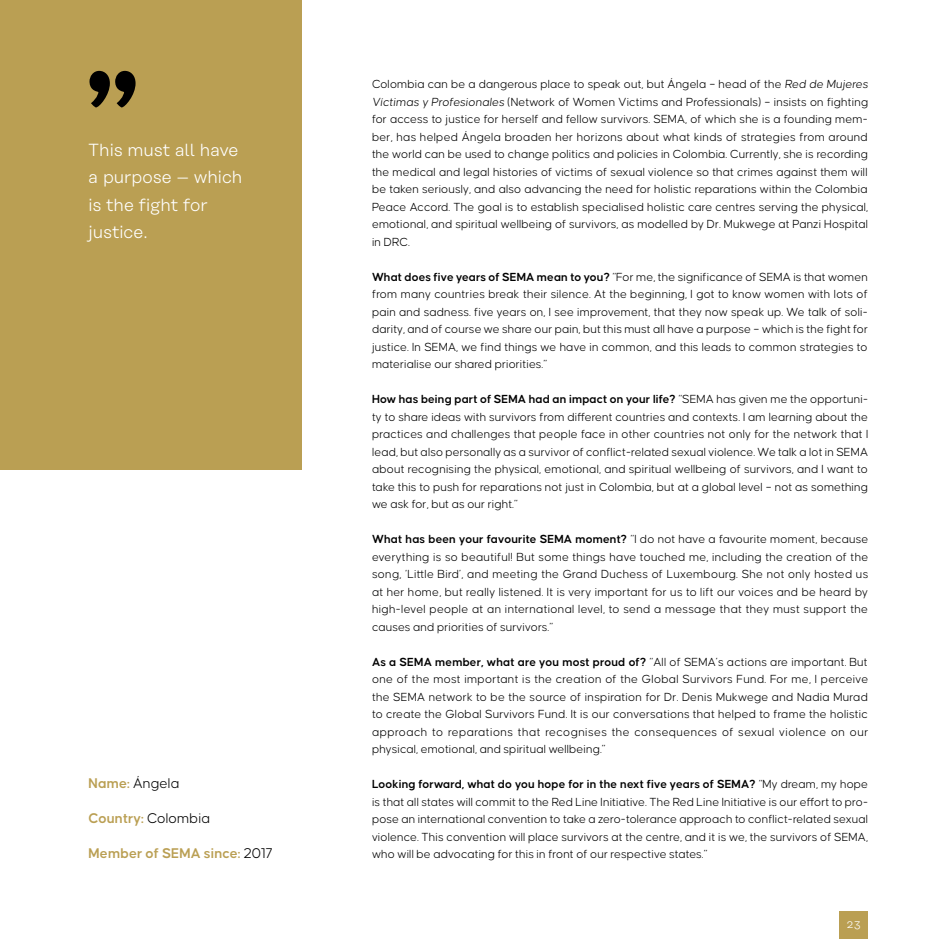
<style>
.page{position:relative;width:939px;height:939px;background:#fff}
.page>*{position:absolute;margin:0;border:0;box-sizing:border-box;transform-origin:0 0}
.t1{font:300 17.5px/27.5px "Rational Text";letter-spacing:.005em;color:#fff}
.t2{font:600 15px "Causten";letter-spacing:.005em;color:#ba9f53}
.t3{font:300 15px "Causten";letter-spacing:.005em;color:#000}
.t4{font:300 12.5px/17.5px "Causten";letter-spacing:.005em;color:#000;text-align:justify}
.t5{font:300 11.25px "Rational Text";color:#fff}
.s1{font-weight:600;color:#ba9f53}
.s2{font-weight:300;color:#000}
.s3{font-style:italic}
.s4{font-weight:600}
</style>
<div class="page">
<div style="left:0;top:0;width:301px;height:469px;background:#ba9f53"></div>
<svg style="left:90px;top:71px;width:46px;height:36px"></svg>
<div style="left:840px;top:911px;width:28px;height:28px;background:#ba9f53"></div>
<h1 class="t1" style="left:89px;top:136px;width:155px">This must all have a purpose – which is the fight for justice.</h1>
<p class="t3" style="left:89px;top:776px;width:92px"><span class="s1">Name:</span> Ángela</p>
<p class="t2" style="left:89px;top:810px;width:123px">Country: <span class="s2">Colombia</span></p>
<p class="t2" style="left:89px;top:845px;width:186px">Member of SEMA since: <span class="s2">2017</span></p>
<p class="t4" style="left:372px;top:76px;width:498px">Colombia can be a dangerous place to speak out, but Ángela – head of the <span class="s3">Red de Mujeres Víctimas y Profesionales</span> (Network of Women Victims and Professionals) – insists on fighting for access to justice for herself and fellow survivors. SEMA, of which she is a founding mem&shy;ber, has helped Ángela broaden her horizons about what kinds of strategies from around the world can be used to change politics and policies in Colombia. Currently, she is recording the medical and legal histories of victims of sexual violence so that crimes against them will be taken seriously, and also advancing the need for holistic reparations within the Colombia Peace Accord. The goal is to establish specialised holistic care centres serving the physical, emotional, and spiritual wellbeing of survivors, as modelled by Dr. Mukwege at Panzi Hospital in DRC.</p>
<p class="t4" style="left:372px;top:268px;width:498px"><span class="s4">What does five years of SEMA mean to you?</span> “For me, the significance of SEMA is that women from many countries break their silence. At the beginning, I got to know women with lots of pain and sadness. five years on, I see improvement, that they now speak up. We talk of soli&shy;darity, and of course we share our pain, but this must all have a purpose – which is the fight for justice. In SEMA, we find things we have in common, and this leads to common strategies to materialise our shared priorities.”</p>
<p class="t4" style="left:372px;top:391px;width:498px"><span class="s4">How has being part of SEMA had an impact on your life?</span> “SEMA has given me the opportuni&shy;ty to share ideas with survivors from different countries and contexts. I am learning about the practices and challenges that people face in other countries not only for the network that I lead, but also personally as a survivor of conflict-related sexual violence. We talk a lot in SEMA about recognising the physical, emotional, and spiritual wellbeing of survivors, and I want to take this to push for reparations not just in Colombia, but at a global level – not as something we ask for, but as our right.”</p>
<p class="t4" style="left:372px;top:531px;width:498px"><span class="s4">What has been your favourite SEMA moment?</span> “I do not have a favourite moment, because everything is so beautiful! But some things have touched me, including the creation of the song, ‘Little Bird’, and meeting the Grand Duchess of Luxembourg. She not only hosted us at her home, but really listened. It is very important for us to lift our voices and be heard by high-level people at an international level, to send a message that they must support the causes and priorities of survivors.”</p>
<p class="t4" style="left:372px;top:653px;width:498px"><span class="s4">As a SEMA member, what are you most proud of?</span> “All of SEMA’s actions are important. But one of the most important is the creation of the Global Survivors Fund. For me, I perceive the SEMA network to be the source of inspiration for Dr. Denis Mukwege and Nadia Murad to create the Global Survivors Fund. It is our conversations that helped to frame the holistic approach to reparations that recognises the consequences of sexual violence on our physical, emotional, and spiritual wellbeing.”</p>
<p class="t4" style="left:372px;top:776px;width:498px"><span class="s4">Looking forward, what do you hope for in the next five years of SEMA?</span> “My dream, my hope is that all states will commit to the Red Line Initiative. The Red Line Initiative is our effort to pro&shy;pose an international convention to take a zero-tolerance approach to conflict-related sexual violence. This convention will place survivors at the centre, and it is we, the survivors of SEMA, who will be advocating for this in front of our respective states.”</p>
<p class="t5" style="left:847px;top:918px;width:15px">23</p>
</div>
